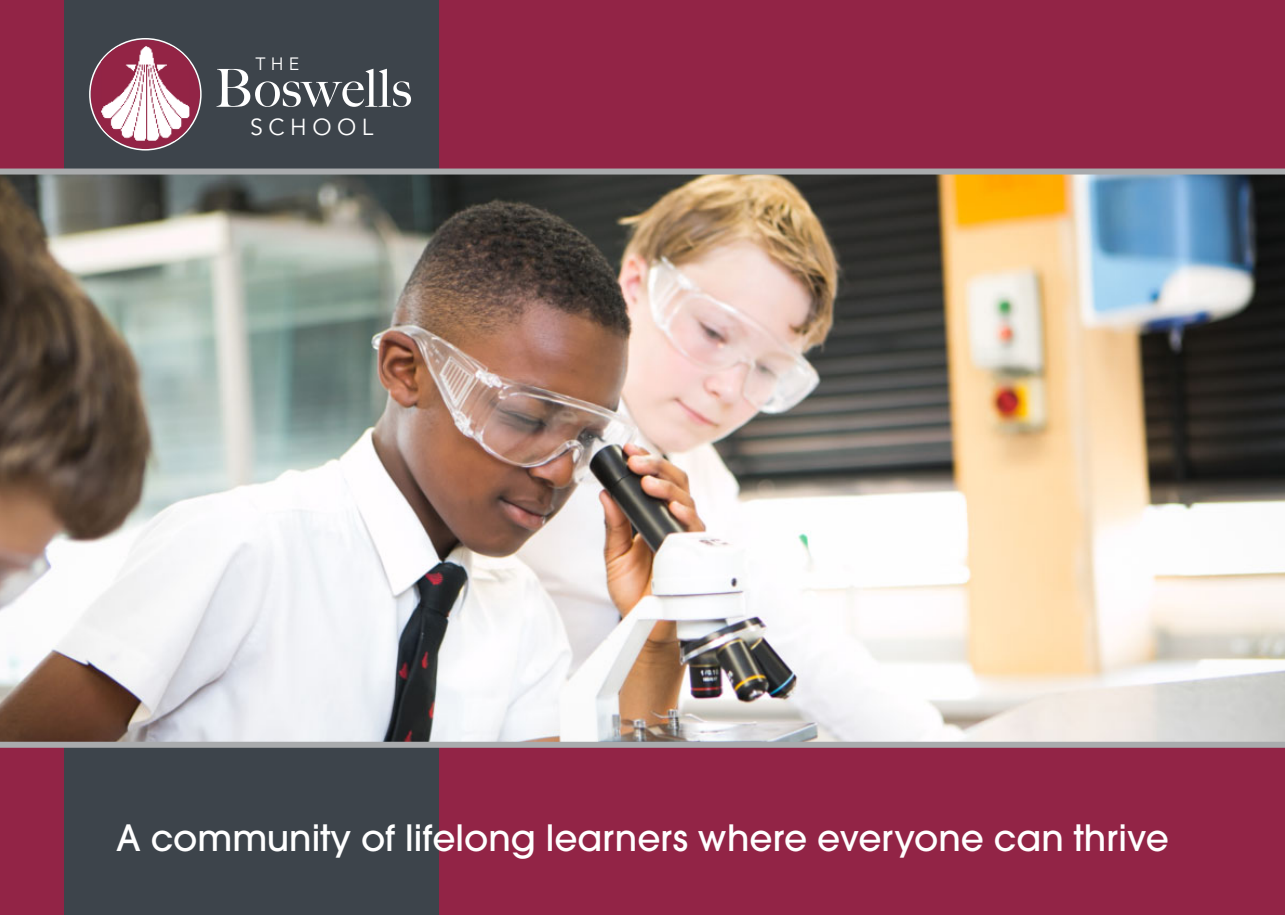
<style>
.page{position:relative;width:1285px;height:915px;background:#fff}
.page>*{position:absolute;margin:0;border:0;box-sizing:border-box;transform-origin:0 0}
.t1{font:500 52.5px "Big Caslon";letter-spacing:.01em;color:#fff}
.t2{font:500 36px "Avant Garde";color:#fff}
.t3{font:22.95px "Avenir";letter-spacing:.24em;color:#fff}
.t4{font:17.7px "Avenir";color:#fff}
</style>
<div class="page">
<div style="left:0;top:0;width:1284px;height:914px;background:#922446"></div>
<div style="left:64px;top:0;width:374px;height:914px;background:#3d444b"></div>
<img style="left:0;top:174px;width:1284px;height:567px">
<div style="left:0;top:168px;width:1284px;height:6px;background:#a9abad"></div>
<div style="left:0;top:741px;width:1284px;height:6px;background:#a9abad"></div>
<svg style="left:89px;top:38px;width:112px;height:112px"></svg>
<img style="left:101px;top:46px;width:88px;height:95px">
<p class="t4" style="left:255px;top:53px;width:46px">THE</p>
<h1 class="t1" style="left:214px;top:58px;width:199px">Boswells</h1>
<p class="t3" style="left:250px;top:113px;width:125px">SCHOOL</p>
<p class="t2" style="left:116px;top:823px;width:1054px">A community of lifelong learners where everyone can thrive</p>
</div>
